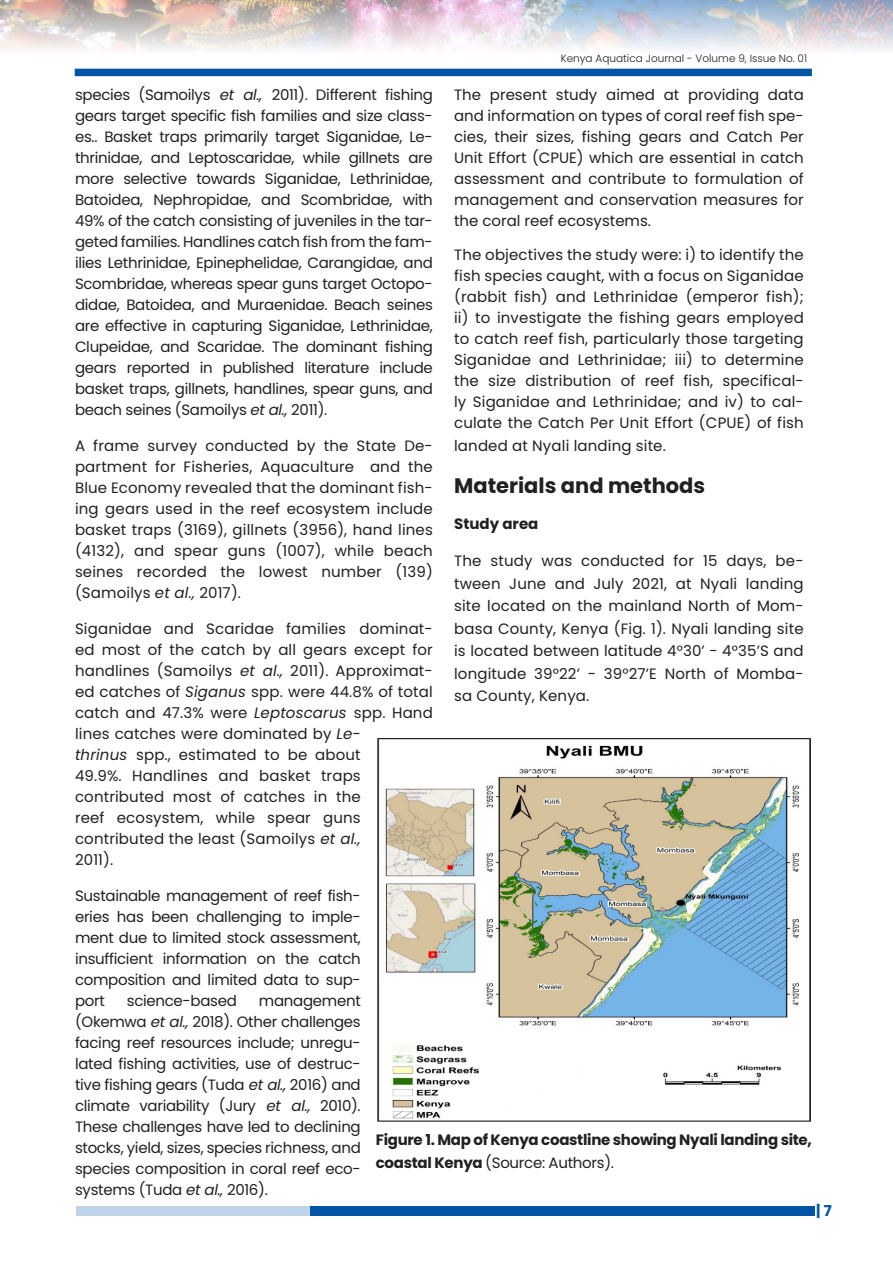
<style>
.page{position:relative;width:893px;height:1263px;background:#fff}
.page>*{position:absolute;margin:0;border:0;box-sizing:border-box;transform-origin:0 0}
.HD1{font:700 21px "Poppins";color:#231f20}
.Btxt{font:15px/21px "Poppins";letter-spacing:.01em;color:#231f20;text-align:justify}
.HD2{font:700 15px/22.5px "Poppins";letter-spacing:-.02em;color:#231f20}
.Btxt-2{font:15px "Poppins";letter-spacing:-.02em;color:#231f20}
.HD2-2{font:700 15px "Poppins";color:#231f20}
.t1{font:700 15px "Poppins";color:#0154a6}
.t2{font:300 10.5px "Poppins";color:#231f20}
.s1{font-style:italic}
.s2{font-weight:400}
</style>
<div class="page">
<img style="left:0;top:0;width:892px;height:50px">
<div style="left:75px;top:69px;width:737px;height:7px;background:#0154a6"></div>
<div style="left:76px;top:1206px;width:235px;height:10px;background:#c0d4e9"></div>
<div style="left:310px;top:1206px;width:505px;height:10px;background:#0154a6"></div>
<img style="left:377px;top:738px;width:434px;height:384px">
<p class="t2" style="left:561px;top:53px;width:248px">Kenya Aquatica Journal - Volume 9, Issue No. 01</p>
<p class="Btxt" style="left:75px;top:84px;width:359px">species (Samoilys <span class="s1">et al.,</span> 2011). Different fishing gears target specific fish families and size class&shy;es.. Basket traps primarily target Siganidae, Le&shy;thrinidae, and Leptoscaridae, while gillnets are more selective towards Siganidae, Lethrinidae, Batoidea, Nephropidae, and Scombridae, with 49% of the catch consisting of juveniles in the tar&shy;geted families. Handlines catch fish from the fam&shy;ilies Lethrinidae, Epinephelidae, Carangidae, and Scombridae, whereas spear guns target Octopo&shy;didae, Batoidea, and Muraenidae. Beach seines are effective in capturing Siganidae, Lethrinidae, Clupeidae, and Scaridae. The dominant fishing gears reported in published literature include basket traps, gillnets, handlines, spear guns, and beach seines (Samoilys <span class="s1">et al.,</span> 2011).</p>
<p class="Btxt" style="left:75px;top:435px;width:359px">A frame survey conducted by the State De&shy;partment for Fisheries, Aquaculture and the Blue Economy revealed that the dominant fish&shy;ing gears used in the reef ecosystem include basket traps (3169), gillnets (3956), hand lines (4132), and spear guns (1007), while beach seines recorded the lowest number (139) (Samoilys <span class="s1">et al.,</span> 2017).</p>
<p class="Btxt" style="left:75px;top:618px;width:359px;text-align:left">Siganidae and Scaridae families dominat&shy;ed most of the catch by all gears except for handlines (Samoilys <span class="s1">et al.,</span> 2011). Approximat&shy;ed catches of <span class="s1">Siganus</span> spp. were 44.8% of total catch and 47.3% were <span class="s1">Leptoscarus</span> spp. Hand lines catches were dominated by <span class="s1">Le-<br>thrinus</span> spp., estimated to be about<br>49.9%. Handlines and basket traps contributed most of catches in the<br>reef ecosystem, while spear guns contributed the least (Samoilys <span class="s1">et al.,<br></span>2011).</p>
<p class="Btxt" style="left:75px;top:885px;width:287px">Sustainable management of reef fish&shy;eries has been challenging to imple&shy;ment due to limited stock assessment, insufficient information on the catch composition and limited data to sup&shy;port</p>
<p class="Btxt" style="left:454px;top:84px;width:351px">The present study aimed at providing data and information on types of coral reef fish spe&shy;cies, their sizes, fishing gears and Catch Per Unit Effort (CPUE) which are essential in catch assessment and contribute to formulation of management and conservation measures for the coral reef ecosystems.</p>
<p class="Btxt" style="left:454px;top:245px;width:351px">The objectives the study were: i) to identify the fish species caught, with a focus on Siganidae (rabbit fish) and Lethrinidae (emperor fish); ii) to investigate the fishing gears employed to catch reef fish, particularly those targeting Siganidae and Lethrinidae; iii) to determine the size distribution of reef fish, specifical&shy;ly Siganidae and Lethrinidae; and iv) to cal&shy;culate the Catch Per Unit Effort (CPUE) of fish</p>
<p class="Btxt" style="left:454px;top:435px;width:213px">landed at Nyali landing site.</p>
<p class="HD1" style="left:454px;top:473px;width:253px">Materials and methods</p>
<p class="HD2-2" style="left:454px;top:515px;width:86px">Study area</p>
<p class="Btxt" style="left:454px;top:550px;width:351px;line-height:22.5px">The study was conducted for 15 days, be&shy;tween June and July 2021, at Nyali landing site located on the mainland North of Mom&shy;basa County, Kenya (Fig. 1). Nyali landing site is located between latitude 4°30’ - 4°35’S and longitude 39°22’ - 39°27’E North of Momba&shy;sa County, Kenya.</p>
<p class="Btxt-2" style="left:127px;top:992px;width:112px">science-based</p>
<p class="Btxt" style="left:75px;top:990px;width:287px;text-indent:184px">management (Okemwa <span class="s1">et al.,</span> 2018). Other challenges facing reef resources include; unregu&shy;lated fishing activities, use of destruc&shy;tive fishing gears (Tuda <span class="s1">et al.,</span> 2016) and climate variability (Jury <span class="s1">et al.,</span> 2010).<br>These challenges have led to declining stocks, yield, sizes, species richness, and species composition in coral reef eco&shy;systems (Tuda <span class="s1">et al.,</span> 2016).</p>
<p class="HD2" style="left:376px;top:1129px;width:438px">Figure 1. Map of Kenya coastline showing Nyali landing site, coastal Kenya <span class="s2">(Source: Authors).</span></p>
<p class="t1" style="left:816px;top:1202px;width:17px">| 7</p>
</div>
